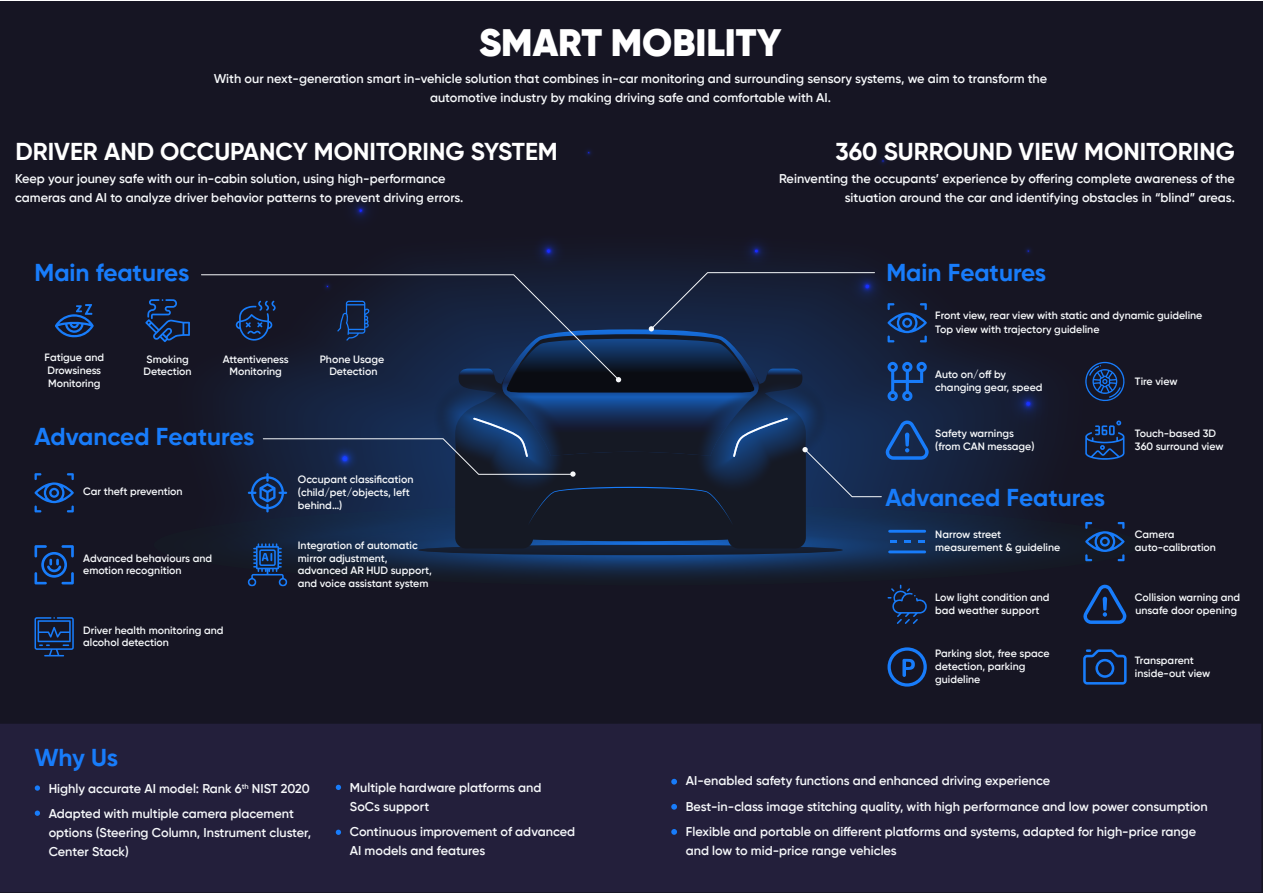
<style>
.page{position:relative;width:1263px;height:893px;background:#fff}
.page>*{position:absolute;margin:0;border:0;box-sizing:border-box;transform-origin:0 0}
.t1{font:900 38.1px "Gilroy";color:#fff}
.t2{font:700 24.3px "Gilroy";color:#187cfa}
.t3{font:700 24.3px "Gilroy";color:#fff}
.t4{font:600 12.75px/19px "Gilroy";color:#f6f8fa}
.t5{font:600 10.65px/12.8px "Gilroy";color:#f6f8fa}
</style>
<div class="page">
<div style="left:0;top:1px;width:1263px;height:891px;background:#161523"></div>
<svg style="left:247px;top:522px;width:878px;height:63px"></svg>
<div style="left:455px;top:445px;width:78px;height:103px;background:#151924;border-radius:11px"></div>
<div style="left:728px;top:445px;width:78px;height:103px;background:#151924;border-radius:11px"></div>
<svg style="left:455px;top:533px;width:351px;height:8px"></svg>
<svg style="left:871px;top:149px;width:23px;height:23px"></svg>
<svg style="left:1016px;top:239px;width:23px;height:23px"></svg>
<svg style="left:577px;top:141px;width:23px;height:23px"></svg>
<svg style="left:724px;top:219px;width:64px;height:63px"></svg>
<div style="left:831px;top:250px;width:72px;height:72px;background:#161727;border-radius:50%"></div>
<svg style="left:327px;top:177px;width:66px;height:66px"></svg>
<svg style="left:989px;top:364px;width:78px;height:78px"></svg>
<svg style="left:528px;top:230px;width:40px;height:41px"></svg>
<div style="left:0;top:724px;width:1261px;height:168px;background:#231f3b"></div>
<svg style="left:55px;top:304px;width:39px;height:34px"></svg>
<svg style="left:145px;top:299px;width:45px;height:43px"></svg>
<svg style="left:34px;top:473px;width:40px;height:39px"></svg>
<svg style="left:35px;top:545px;width:39px;height:39px"></svg>
<svg style="left:248px;top:543px;width:39px;height:43px"></svg>
<svg style="left:35px;top:617px;width:39px;height:39px"></svg>
<svg style="left:35px;top:785px;width:5px;height:6px"></svg>
<svg style="left:336px;top:785px;width:5px;height:5px"></svg>
<svg style="left:35px;top:810px;width:5px;height:6px"></svg>
<svg style="left:336px;top:830px;width:5px;height:5px"></svg>
<svg style="left:671px;top:779px;width:6px;height:6px"></svg>
<svg style="left:671px;top:804px;width:6px;height:6px"></svg>
<svg style="left:671px;top:829px;width:6px;height:6px"></svg>
<svg style="left:1085px;top:362px;width:40px;height:40px"></svg>
<svg style="left:1085px;top:420px;width:39px;height:40px"></svg>
<svg style="left:1083px;top:649px;width:43px;height:36px"></svg>
<svg style="left:887px;top:647px;width:40px;height:40px"></svg>
<svg style="left:1083px;top:584px;width:43px;height:40px"></svg>
<svg style="left:887px;top:585px;width:40px;height:39px"></svg>
<svg style="left:1085px;top:522px;width:39px;height:39px"></svg>
<svg style="left:888px;top:550px;width:38px;height:3px"></svg>
<svg style="left:890px;top:540px;width:7px;height:3px"></svg>
<svg style="left:918px;top:540px;width:6px;height:3px"></svg>
<svg style="left:904px;top:540px;width:7px;height:3px"></svg>
<svg style="left:201px;top:272px;width:728px;height:261px"></svg>
<h1 class="t1" style="left:479px;top:19px;width:304px">SMART MOBILITY</h1>
<p class="t4" style="left:214px;top:69px;width:835px;text-align:center">With our next-generation smart in-vehicle solution that combines in-car monitoring and surrounding sensory systems, we aim to transform the automotive industry by making driving safe and comfortable with AI.</p>
<h2 class="t3" style="left:15px;top:136px;width:544px">DRIVER AND OCCUPANCY MONITORING SYSTEM</h2>
<p class="t4" style="left:15px;top:169px;width:450px">Keep your jouney safe with our in-cabin solution, using high-performance cameras and AI to analyze driver behavior patterns to prevent driving errors.</p>
<h2 class="t3" style="left:835px;top:136px;width:401px">360 SURROUND VIEW MONITORING</h2>
<p class="t4" style="left:779px;top:169px;width:457px;text-align:right">Reinventing the occupants’ experience by offering complete awareness of the situation around the car and identifying obstacles in “blind” areas.</p>
<h2 class="t2" style="left:35px;top:258px;width:156px">Main features</h2>
<p class="t5" style="left:45px;top:351px;width:61px">Fatigue and<br>Drowsiness<br>Monitoring</p>
<p class="t5" style="left:144px;top:352px;width:50px">Smoking<br>Detection</p>
<p class="t5" style="left:320px;top:352px;width:66px;text-align:center">Phone Usage<br>Detection</p>
<p class="t5" style="left:223px;top:352px;width:67px;text-align:center">Attentiveness<br>Monitoring</p>
<h2 class="t2" style="left:35px;top:421px;width:221px">Advanced Features</h2>
<p class="t5" style="left:83px;top:485px;width:101px">Car theft prevention</p>
<p class="t5" style="left:83px;top:551px;width:130px">Advanced behaviours and emotion recognition</p>
<p class="t5" style="left:83px;top:623px;width:142px">Driver health monitoring and alcohol detection</p>
<h2 class="t2" style="left:35px;top:742px;width:85px">Why Us</h2>
<p class="t5" style="left:298px;top:473px;width:117px">Occupant classification (child/pet/objects, left behind…)</p>
<p class="t5" style="left:298px;top:539px;width:136px">Integration of automatic mirror adjustment, advanced AR HUD support, and voice assistant system</p>
<p class="t4" style="left:49px;top:779px;width:263px">Highly accurate AI model: Rank 6<sup>th</sup> NIST 2020</p>
<p class="t4" style="left:350px;top:778px;width:193px">Multiple hardware platforms and<br>SoCs support</p>
<p class="t4" style="left:350px;top:822px;width:227px">Continuous improvement of advanced<br>AI models and features</p>
<p class="t4" style="left:49px;top:804px;width:264px">Adapted with multiple camera placement options (Steering Column, Instrument cluster,<br>Center Stack)</p>
<h2 class="t2" style="left:886px;top:258px;width:161px">Main Features</h2>
<p class="t5" style="left:935px;top:309px;width:269px">Front view, rear view with static and dynamic guideline</p>
<p class="t5" style="left:935px;top:323px;width:166px">Top view with trajectory guideline</p>
<p class="t5" style="left:935px;top:368px;width:109px">Auto on/off by changing gear, speed</p>
<p class="t5" style="left:1135px;top:374px;width:44px">Tire view</p>
<p class="t5" style="left:935px;top:427px;width:101px">Safety warnings (from CAN message)</p>
<p class="t5" style="left:1135px;top:427px;width:90px">Touch-based 3D<br>360 surround view</p>
<h2 class="t2" style="left:885px;top:482px;width:221px">Advanced Features</h2>
<p class="t5" style="left:935px;top:528px;width:127px">Narrow street measurement &amp; guideline</p>
<p class="t5" style="left:935px;top:591px;width:116px">Low light condition and bad weather support</p>
<p class="t5" style="left:1135px;top:528px;width:83px">Camera auto-calibration</p>
<p class="t5" style="left:1135px;top:591px;width:107px">Collision warning and unsafe door opening</p>
<p class="t5" style="left:935px;top:647px;width:116px">Parking slot, free space detection, parking guideline</p>
<p class="t5" style="left:1135px;top:654px;width:77px">Transparent inside-out view</p>
<p class="t4" style="left:686px;top:768px;width:523px;line-height:25.5px">AI-enabled safety functions and enhanced driving experience<br>Best-in-class image stitching quality, with high performance and low power consumption<br>Flexible and portable on different platforms and systems, adapted for high-price range</p>
<p class="t4" style="left:686px;top:841px;width:212px">and low to mid-price range vehicles</p>
</div>
